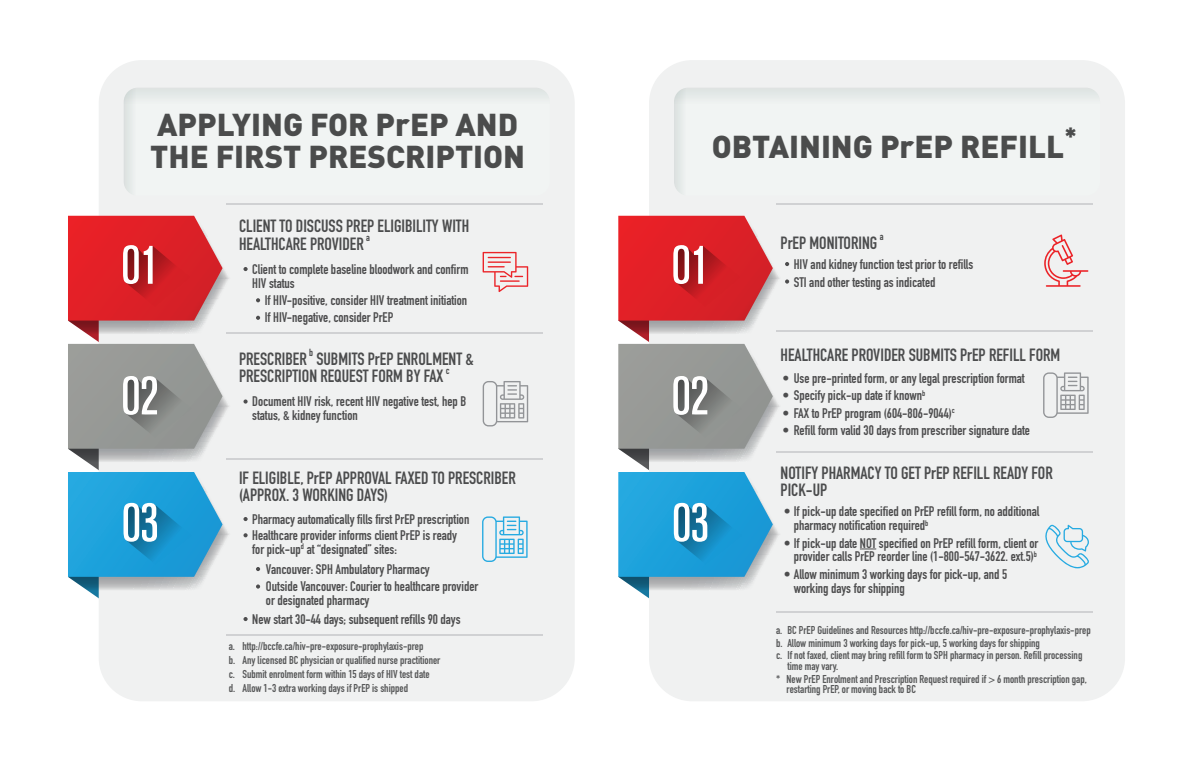
<style>
.page{position:relative;width:1197px;height:765px;background:#fff}
.page>*{position:absolute;margin:0;border:0;box-sizing:border-box;transform-origin:0 0}
.t1{font:900 31.25px/32.5px "DIN";color:#4b4c4c}
.t2{font:700 17.5px/17.5px "DIN Condensed";color:#4b4c4d}
.t3{font:700 13.75px/13.8px "DIN Condensed";color:#4d4d4e}
.t4{font:700 11.25px/13.8px "DIN Condensed";color:#575859}
.t5{font:700 10.25px "DIN Condensed";color:#4b4c4d}
</style>
<div class="page">
<div style="left:99px;top:60px;width:475px;height:641px;background:#f0f1f1;border-radius:43px"></div>
<div style="left:124px;top:88px;width:425px;height:24px;background:linear-gradient(to right,#eaeeed,#eaeeed)"></div>
<div style="left:124px;top:88px;width:15px;height:108px;background:#e7ecea"></div>
<div style="left:649px;top:60px;width:475px;height:641px;background:#f0f1f1;border-radius:43px"></div>
<div style="left:674px;top:88px;width:425px;height:24px;background:linear-gradient(to right,#eaeeed,#eaeeed)"></div>
<div style="left:674px;top:88px;width:15px;height:108px;background:#e7ecea"></div>
<hr style="left:226px;top:333px;width:316px;height:1px;background:#d0d1d3">
<hr style="left:226px;top:203px;width:316px;height:2px;background:#d0d1d3">
<hr style="left:226px;top:458px;width:316px;height:2px;background:#d0d1d3">
<hr style="left:226px;top:634px;width:316px;height:1px;background:#d0d1d3">
<svg style="left:243px;top:267px;width:4px;height:4px"></svg>
<svg style="left:256px;top:298px;width:4px;height:4px"></svg>
<svg style="left:256px;top:316px;width:4px;height:4px"></svg>
<svg style="left:243px;top:399px;width:4px;height:5px"></svg>
<svg style="left:243px;top:533px;width:4px;height:4px"></svg>
<svg style="left:256px;top:567px;width:4px;height:4px"></svg>
<svg style="left:256px;top:584px;width:4px;height:5px"></svg>
<hr style="left:776px;top:330px;width:316px;height:2px;background:#d0d1d3">
<hr style="left:776px;top:203px;width:316px;height:2px;background:#d0d1d3">
<hr style="left:776px;top:451px;width:316px;height:1px;background:#d0d1d3">
<hr style="left:776px;top:612px;width:316px;height:1px;background:#d0d1d3">
<svg style="left:1043px;top:372px;width:45px;height:46px"></svg>
<svg style="left:482px;top:381px;width:46px;height:45px"></svg>
<svg style="left:1045px;top:524px;width:44px;height:45px"></svg>
<svg style="left:482px;top:516px;width:45px;height:46px"></svg>
<svg style="left:482px;top:252px;width:46px;height:40px"></svg>
<svg style="left:1044px;top:235px;width:44px;height:52px"></svg>
<svg style="left:243px;top:517px;width:4px;height:4px"></svg>
<svg style="left:68px;top:216px;width:162px;height:383px"></svg>
<svg style="left:860px;top:549px;width:16px;height:1px"></svg>
<svg style="left:618px;top:216px;width:171px;height:383px"></svg>
<svg style="left:243px;top:617px;width:4px;height:4px"></svg>
<h1 class="t1" style="left:150px;top:106px;width:376px">APPLYING FOR PrEP AND<br>THE FIRST PRESCRIPTION</h1>
<p class="t2" style="left:239px;top:217px;width:232px">CLIENT TO DISCUSS PREP ELIGIBILITY WITH<br>HEALTHCARE PROVIDER</p>
<p class="t5" style="left:366px;top:231px;width:5px">a</p>
<p class="t3" style="left:252px;top:262px;width:218px">Client to complete baseline bloodwork and confirm<br>HIV status</p>
<p class="t3" style="left:265px;top:291px;width:204px;line-height:17.5px">If HIV-positive, consider HIV treatment initiation<br>If HIV-negative, consider PrEP</p>
<p class="t2" style="left:239px;top:350px;width:69px">PRESCRIBER</p>
<p class="t5" style="left:309px;top:346px;width:5px">b</p>
<p class="t2" style="left:239px;top:350px;width:236px;text-indent:77px">SUBMITS PrEP ENROLMENT &amp;<br>PRESCRIPTION REQUEST FORM BY FAX</p>
<p class="t5" style="left:445px;top:363px;width:5px">c</p>
<p class="t3" style="left:252px;top:395px;width:215px">Document HIV risk, recent HIV negative test, hep B status, &amp; kidney function</p>
<p class="t2" style="left:239px;top:469px;width:278px">IF ELIGIBLE, PrEP APPROVAL FAXED TO PRESCRIBER (APPROX. 3 WORKING DAYS)</p>
<p class="t3" style="left:252px;top:512px;width:219px">Pharmacy automatically fills first PrEP prescription</p>
<p class="t3" style="left:252px;top:528px;width:206px">Healthcare provider informs client PrEP is ready for pick-up<sup>d</sup> at “designated” sites:</p>
<p class="t3" style="left:266px;top:560px;width:214px;line-height:17.5px">Vancouver: SPH Ambulatory Pharmacy<br>Outside Vancouver: Courier to healthcare provider</p>
<p class="t3" style="left:266px;top:593px;width:105px">or designated pharmacy</p>
<p class="t4" style="left:229px;top:640px;width:213px">a. http://bccfe.ca/hiv-pre-exposure-prophylaxis-prep<br>b. Any licensed BC physician or qualified nurse practitioner c. Submit enrolment form within 15 days of HIV test date<br>d. Allow 1-3 extra working days if PrEP is shipped</p>
<p class="t3" style="left:252px;top:612px;width:210px">New start 30-44 days; subsequent refills 90 days</p>
<h1 class="t1" style="left:711px;top:129px;width:366px">OBTAINING PrEP REFILL<sup>*</sup></h1>
<p class="t2" style="left:780px;top:234px;width:98px">PrEP MONITORING</p>
<p class="t5" style="left:879px;top:230px;width:5px">a</p>
<p class="t3" style="left:793px;top:257px;width:181px">HIV and kidney function test prior to refills</p>
<p class="t3" style="left:793px;top:275px;width:143px">STI and other testing as indicated</p>
<p class="t2" style="left:780px;top:346px;width:281px">HEALTHCARE PROVIDER SUBMITS PrEP REFILL FORM</p>
<p class="t3" style="left:782px;top:371px;width:244px">• Use pre-printed form, or any legal prescription format</p>
<p class="t3" style="left:782px;top:388px;width:144px">• Specify pick-up date if known<sup>b</sup></p>
<p class="t3" style="left:782px;top:406px;width:174px">• FAX to PrEP program (604-806-9044)<sup>c</sup></p>
<p class="t3" style="left:782px;top:423px;width:249px">• Refill form valid 30 days from prescriber signature date</p>
<p class="t2" style="left:780px;top:464px;width:274px">NOTIFY PHARMACY TO GET PrEP REFILL READY FOR<br>PICK-UP</p>
<p class="t3" style="left:793px;top:505px;width:247px;text-indent:-10px">• If pick-up date specified on PrEP refill form, no additional pharmacy notification required<sup>b</sup></p>
<p class="t3" style="left:783px;top:536px;width:256px;text-align:right">• If pick-up date NOT specified on PrEP refill form, client or provider calls PrEP reorder line (1-800-547-3622. ext.5)<sup>b</sup></p>
<p class="t3" style="left:793px;top:567px;width:215px;text-indent:-10px">• Allow minimum 3 working days for pick-up, and 5 working days for shipping</p>
<p class="t4" style="left:776px;top:624px;width:316px;line-height:12.5px">a. BC PrEP Guidelines and Resources http://bccfe.ca/hiv-pre-exposure-prophylaxis-prep b. Allow minimum 3 working days for pick-up, 5 working days for shipping<br>c. If not faxed, client may bring refill form to SPH pharmacy in person. Refill processing</p>
<p class="t4" style="left:776px;top:660px;width:312px;line-height:12.5px;text-indent:11px">time may vary.<br>* New PrEP Enrolment and Prescription Request required if &gt; 6 month prescription gap,</p>
<p class="t4" style="left:786px;top:682px;width:131px">restarting PrEP, or moving back to BC</p>
</div>
